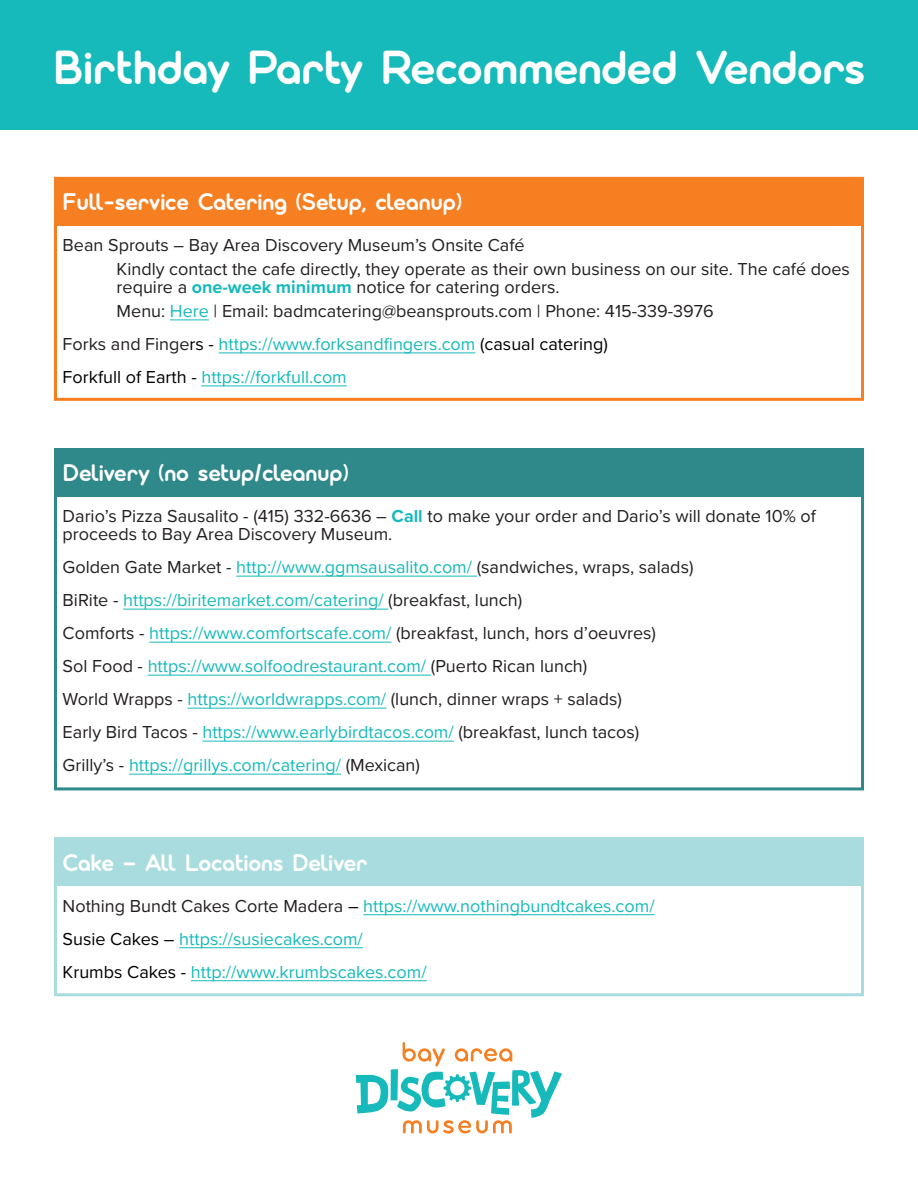
<style>
.page{position:relative;width:918px;height:1188px;background:#fff}
.page>*{position:absolute;margin:0;border:0;box-sizing:border-box;transform-origin:0 0}
.t1{font:700 47.7px "Modulus Pro";letter-spacing:-.01em;color:#fff}
.t2{font:700 24px "Modulus Pro";letter-spacing:-.01em;color:#fff}
.t3{font:18px/18px "Proxima Nova";color:#231f20}
.t4{font:18px "Proxima Nova";color:#17baba}
.s1{font-weight:700;color:#17baba}
.s2{color:#17baba}
.s3{color:#231f20}
.s4{color:#000001}
</style>
<div class="page">
<svg style="left:356px;top:1042px;width:206px;height:92px"></svg>
<div style="left:0;top:0;width:918px;height:130px;background:#17baba"></div>
<div style="left:54px;top:177px;width:810px;height:48px;background:#f57f21"></div>
<div style="left:54px;top:177px;width:810px;height:224px;border:3px solid #f57f21"></div>
<hr style="left:170px;top:319px;width:39px;height:1px;background:#17baba">
<hr style="left:219px;top:352px;width:256px;height:1px;background:#17baba">
<hr style="left:201px;top:385px;width:146px;height:1px;background:#17baba">
<div style="left:54px;top:448px;width:810px;height:49px;background:#2f8889"></div>
<div style="left:54px;top:448px;width:810px;height:342px;border:3px solid #2f8889"></div>
<hr style="left:236px;top:576px;width:241px;height:1px;background:#17baba">
<hr style="left:123px;top:609px;width:265px;height:1px;background:#17baba">
<hr style="left:149px;top:642px;width:243px;height:1px;background:#17baba">
<hr style="left:148px;top:675px;width:283px;height:1px;background:#17baba">
<hr style="left:188px;top:708px;width:198px;height:1px;background:#17baba">
<hr style="left:202px;top:741px;width:252px;height:1px;background:#17baba">
<hr style="left:129px;top:774px;width:212px;height:1px;background:#17baba">
<div style="left:54px;top:838px;width:810px;height:48px;background:#a9dcdf"></div>
<div style="left:54px;top:838px;width:810px;height:158px;border:3px solid #a9dcdf"></div>
<hr style="left:363px;top:914px;width:292px;height:1px;background:#17baba">
<hr style="left:179px;top:947px;width:184px;height:1px;background:#17baba">
<hr style="left:191px;top:980px;width:236px;height:1px;background:#17baba">
<p class="t1" style="left:53px;top:38px;width:814px">Birthday Party Recommended Vendors</p>
<p class="t2" style="left:63px;top:187px;width:401px">Full-service Catering (Setup, cleanup)</p>
<p class="t3" style="left:63px;top:235px;width:464px">Bean Sprouts – Bay Area Discovery Museum’s Onsite Café</p>
<p class="t3" style="left:117px;top:259px;width:735px">Kindly contact the cafe directly, they operate as their own business on our site. The café does require a <span class="s1">one-week minimum</span> notice for catering orders.</p>
<p class="t3" style="left:117px;top:301px;width:599px">Menu: <span class="s2">Here</span> | Email: badmcatering@beansprouts.com | Phone: 415-339-3976</p>
<p class="t4" style="left:63px;top:331px;width:547px"><span class="s3">Forks and Finge</span><span class="s4">rs -</span> https://www.forksandfingers.com <span class="s4">(casual catering)</span></p>
<p class="t4" style="left:63px;top:364px;width:286px"><span class="s4">Forkfull of Earth -</span> https://forkfull.com</p>
<p class="t2" style="left:63px;top:459px;width:288px">Delivery (no setup/cleanup)</p>
<p class="t3" style="left:63px;top:507px;width:755px">Dario’s Pizza Sausalito - (415) 332-6636 – <span class="s1">Call</span> to make your order and Dario’s will donate 10% of</p>
<p class="t3" style="left:63px;top:525px;width:331px">proceeds to Bay Area Discovery Museum.</p>
<p class="t3" style="left:63px;top:558px;width:632px">Golden Gate Market - <span class="s2">http://www.ggmsausalito.com/</span> (sandwiches, wraps, salads)</p>
<p class="t4" style="left:63px;top:587px;width:461px"><span class="s3">BiRite -</span> https://biritemarket.com/catering/ <span class="s3">(breakfast, lunch)</span></p>
<p class="t3" style="left:63px;top:624px;width:595px">Comforts - <span class="s2">https://www.comfortscafe.com/</span> (breakfast, lunch, hors d’oeuvres)</p>
<p class="t4" style="left:63px;top:653px;width:526px"><span class="s3">Sol Food -</span> https://www.solfoodrestaurant.com/ <span class="s3">(Puerto Rican lunch)</span></p>
<p class="t3" style="left:63px;top:690px;width:561px">World Wrapps - <span class="s2">https://worldwrapps.com/</span> (lunch, dinner wraps + salads)</p>
<p class="t3" style="left:63px;top:723px;width:578px">Early Bird Tacos - <span class="s2">https://www.earlybirdtacos.com/</span> (breakfast, lunch tacos)</p>
<p class="t4" style="left:63px;top:752px;width:359px"><span class="s3">Grilly’s -</span> https://grillys.com/catering/ <span class="s3">(Mexican)</span></p>
<p class="t2" style="left:63px;top:848px;width:306px">Cake – All Locations Deliver</p>
<p class="t4" style="left:63px;top:892px;width:594px"><span class="s3">Nothing Bundt Cakes Corte Madera</span> <span class="s4">–</span> https://www.nothingbundtcakes.com/</p>
<p class="t4" style="left:63px;top:925px;width:302px"><span class="s4">Susie Cakes –</span> https://susiecakes.com/</p>
<p class="t4" style="left:63px;top:958px;width:366px"><span class="s4">Krumbs Cakes -</span> http://www.krumbscakes.com/</p>
</div>
